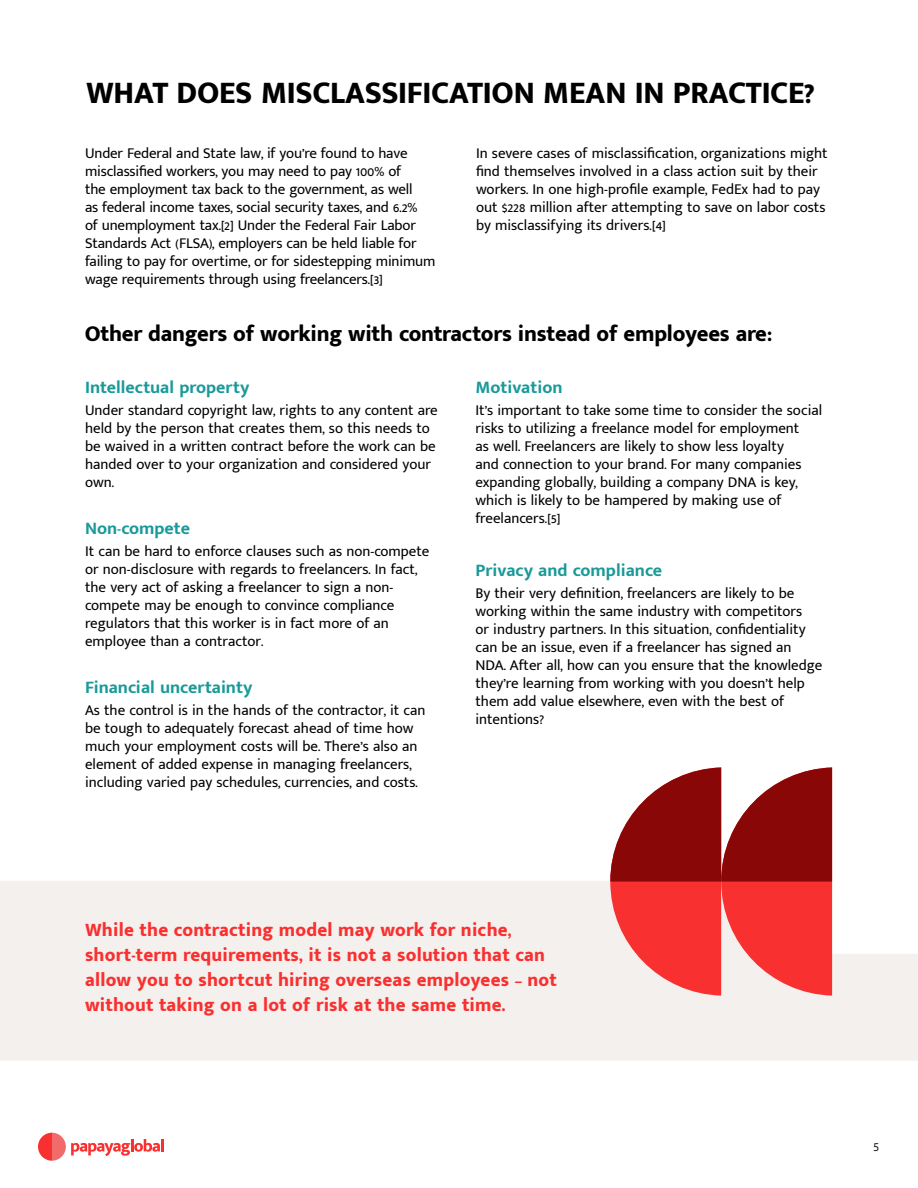
<style>
.page{position:relative;width:918px;height:1188px;background:#fff}
.page>*{position:absolute;margin:0;border:0;box-sizing:border-box;transform-origin:0 0}
.t1{font:800 31.5px "Mukta Malar";letter-spacing:-.01em;color:#000}
.t2{font:800 22.5px "Mukta Malar";letter-spacing:-.01em;color:#000}
.t3{font:800 18.9px/25.2px "Mukta Malar";letter-spacing:.01em;color:#f93030}
.t4{font:700 18px "Mukta Malar";color:#1a9999}
.t5{font:15px/18px "Mukta Malar";color:#000}
.t6{font:300 15px "Mukta Malar";color:#000}
</style>
<div class="page">
<svg style="left:38px;top:1133px;width:126px;height:28px"></svg>
<div style="left:0;top:954px;width:918px;height:107px;background:#f4f0ed"></div>
<svg style="left:0;top:767px;width:832px;height:229px"></svg>
<h1 class="t1" style="left:86px;top:73px;width:730px">WHAT DOES MISCLASSIFICATION MEAN IN PRACTICE?</h1>
<p class="t5" style="left:85px;top:145px;width:352px">Under Federal and State law if, your e’ found to have misclassified workers, you may need to pay 100% of<br>the employment tax back to the government, as well<br>as federal income taxes, social security taxes, and 6.2%<br>of unemployment tax 2[. ] Under the Federal Fair Labor Standards Act (FLSA ,) employers can be held liable for failing to pay for overtime, or for sidestepping minimum wage requirements through using freelancers [3] .</p>
<p class="t5" style="left:476px;top:145px;width:353px">In severe cases of misclassification, organizations might find themselves involved in a class action suit by their workers In. one high-profile example, FedEx had to pay out $228 million after attempting to save on labor costs by misclassifying its drivers [4] .</p>
<h2 class="t2" style="left:85px;top:320px;width:689px">Other dangers of working with contractors instead of employees are:</h2>
<p class="t4" style="left:85px;top:376px;width:166px">Intellectual property</p>
<p class="t5" style="left:85px;top:401px;width:354px">Under standard copyright law, rights to any content are held by the person that creates them, so this needs to be waived in a written contract before the work can be handed over to your organization and considered your own.</p>
<p class="t4" style="left:85px;top:517px;width:107px">Non-compete</p>
<p class="t5" style="left:85px;top:543px;width:346px">It can be hard to enforce clauses such as non-compete or non-disclosure with regards to freelancers In. fact,</p>
<p class="t5" style="left:85px;top:597px;width:311px">compete may be enough to convince compliance</p>
<p class="t5" style="left:85px;top:579px;width:310px">the very act of asking a freelancer to sign a non-</p>
<p class="t5" style="left:85px;top:615px;width:305px">regulators that this worker is in fact more of an employee than a contractor.</p>
<p class="t4" style="left:85px;top:676px;width:169px">Financial uncertainty</p>
<p class="t5" style="left:85px;top:702px;width:342px">As the control is in the hands of the contractor it, can be tough to adequately forecast ahead of time how much your employment costs will be. There s’ also an element of added expense in managing freelancers, including varied pay schedules, currencies, and costs.</p>
<p class="t4" style="left:475px;top:376px;width:89px">Motivation</p>
<p class="t5" style="left:475px;top:401px;width:348px">It s’ important to take some time to consider the social risks to utilizing a freelance model for employment<br>as well. Freelancers are likely to show less loyalty<br>and connection to your brand. For many companies expanding globally, building a company DNA is key, which is likely to be hampered by making use of freelancers [5] .</p>
<p class="t4" style="left:475px;top:559px;width:188px">Privacy and compliance</p>
<p class="t5" style="left:475px;top:585px;width:348px">By their very definition, freelancers are likely to be working within the same industry with competitors<br>or industry partners In. this situation, confidentiality can be an issue, even aif freelancer has signed an NDA. After all, how can you ensure that the knowledge they r e’ learning from working with you doesn t’ help them add value elsewhere, even with the best of intentions?</p>
<p class="t3" style="left:85px;top:918px;width:473px">While the contracting model may work for niche, short-term requirements it, is not a solution that can allow you to shortcut hiring overseas employees – not without taking on a lot of risk at the same time.</p>
<p class="t6" style="left:873px;top:1137px;width:7px">5</p>
</div>
